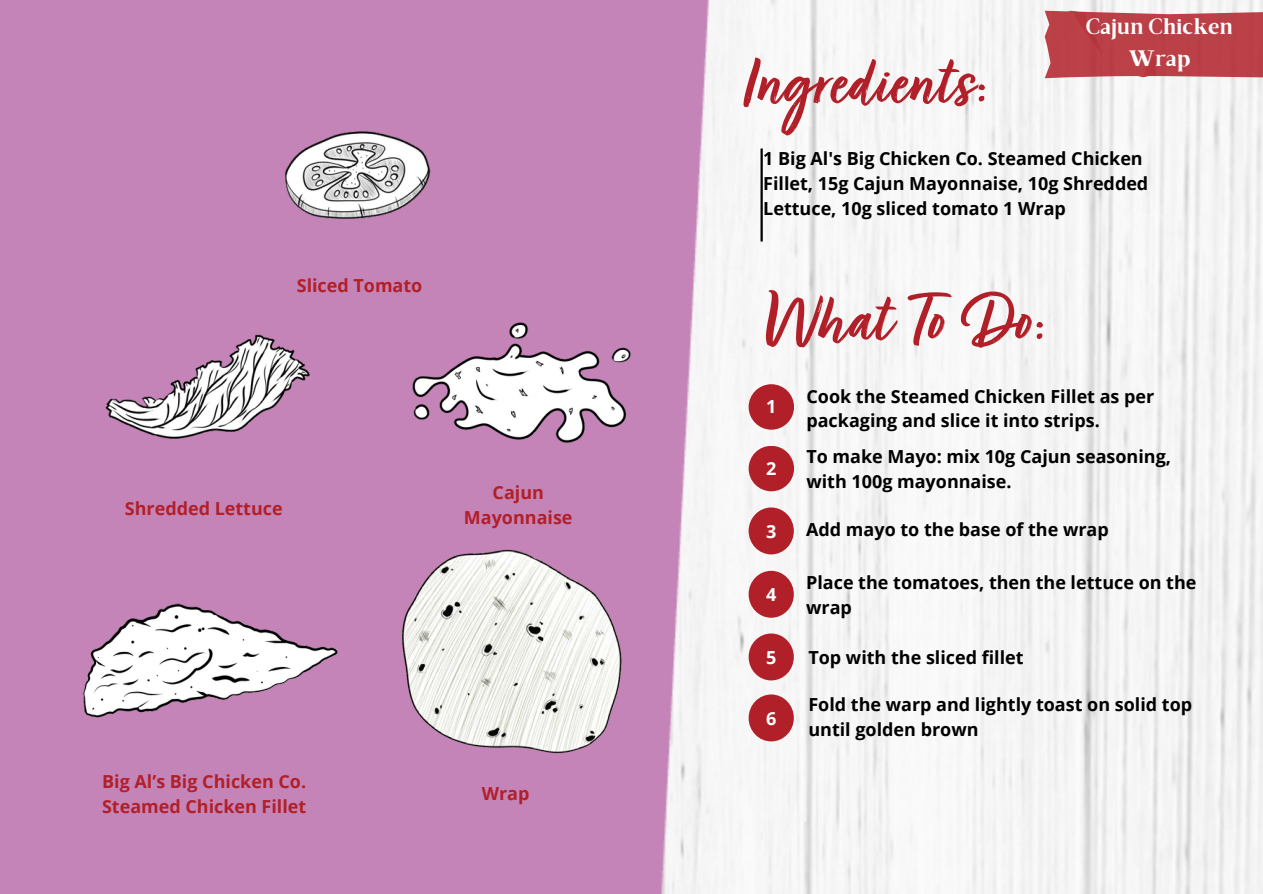
<style>
.page{position:relative;width:1263px;height:894px;background:#fff}
.page>*{position:absolute;margin:0;border:0;box-sizing:border-box;transform-origin:0 0}
.t1{font:700 74.85px "Turbinado Pro";color:#b12028}
.t2{font:22.5px/31.5px "Brixton TC";color:#fff;text-align:center}
.t3{font:700 18px/24.8px "Open Sans";color:#000}
.t4{font:700 18px/24.8px "Open Sans";color:#b12028;text-align:center}
.t5{font:700 18px "Open Sans";color:#fff}
</style>
<div class="page">
<div style="left:0;top:0;width:1263px;height:893px;background:#c584b8"></div>
<img style="left:661px;top:0;width:602px;height:893px">
<hr style="left:760px;top:148px;width:3px;height:93px;background:#000">
<div style="left:749px;top:384px;width:45px;height:45px;background:#b12028;border-radius:50%"></div>
<div style="left:749px;top:445px;width:45px;height:46px;background:#b12028;border-radius:50%"></div>
<div style="left:749px;top:570px;width:45px;height:47px;background:#b12028;border-radius:50%"></div>
<div style="left:749px;top:633px;width:45px;height:47px;background:#b12028;border-radius:50%"></div>
<div style="left:749px;top:507px;width:45px;height:47px;background:#b12028;border-radius:50%"></div>
<svg style="left:1045px;top:11px;width:218px;height:67px;background:#bd4950"></svg>
<img style="left:83px;top:603px;width:255px;height:115px">
<img style="left:412px;top:284px;width:252px;height:220px">
<img style="left:402px;top:549px;width:220px;height:205px">
<div style="left:749px;top:694px;width:45px;height:47px;background:#b12028;border-radius:50%"></div>
<img style="left:105px;top:334px;width:205px;height:105px">
<img style="left:285px;top:131px;width:146px;height:88px">
<p class="t4" style="left:297px;top:273px;width:127px">Sliced Tomato</p>
<p class="t4" style="left:125px;top:495px;width:159px">Shredded Lettuce</p>
<p class="t4" style="left:464px;top:479px;width:110px">Cajun<br>Mayonnaise</p>
<p class="t4" style="left:102px;top:768px;width:206px;text-align:left">Big Al’s Big Chicken Co.<br>Steamed Chicken Fillet</p>
<p class="t4" style="left:482px;top:780px;width:49px">Wrap</p>
<p class="t1" style="left:745px;top:42px;width:245px">Ingredients:</p>
<h1 class="t2" style="left:1086px;top:13px;width:149px">Cajun Chicken<br>Wrap</h1>
<p class="t3" style="left:763px;top:146px;width:387px">1 Big Al's Big Chicken Co. Steamed Chicken<br>Fillet, 15g Cajun Mayonnaise, 10g Shredded<br>Lettuce, 10g sliced tomato 1 Wrap</p>
<p class="t1" style="left:765px;top:280px;width:283px">What To Do:</p>
<p class="t5" style="left:766px;top:394px;width:12px">1</p>
<h1 class="t5" style="left:766px;top:455px;width:12px">2</h1>
<p class="t5" style="left:766px;top:518px;width:12px">3</p>
<p class="t5" style="left:766px;top:581px;width:12px">4</p>
<h2 class="t5" style="left:766px;top:644px;width:12px">5</h2>
<p class="t5" style="left:766px;top:705px;width:12px">6</p>
<p class="t3" style="left:806px;top:383px;width:349px">Cook the Steamed Chicken Fillet as per packaging and slice it into strips.</p>
<p class="t3" style="left:806px;top:443px;width:366px">To make Mayo: mix 10g Cajun seasoning, with 100g mayonnaise.</p>
<p class="t3" style="left:806px;top:516px;width:304px">Add mayo to the base of the wrap</p>
<p class="t3" style="left:806px;top:569px;width:392px">Place the tomatoes, then the lettuce on the wrap</p>
<p class="t3" style="left:808px;top:644px;width:217px">Top with the sliced fillet</p>
<p class="t3" style="left:808px;top:691px;width:385px">Fold the warp and lightly toast on solid top until golden brown</p>
</div>
